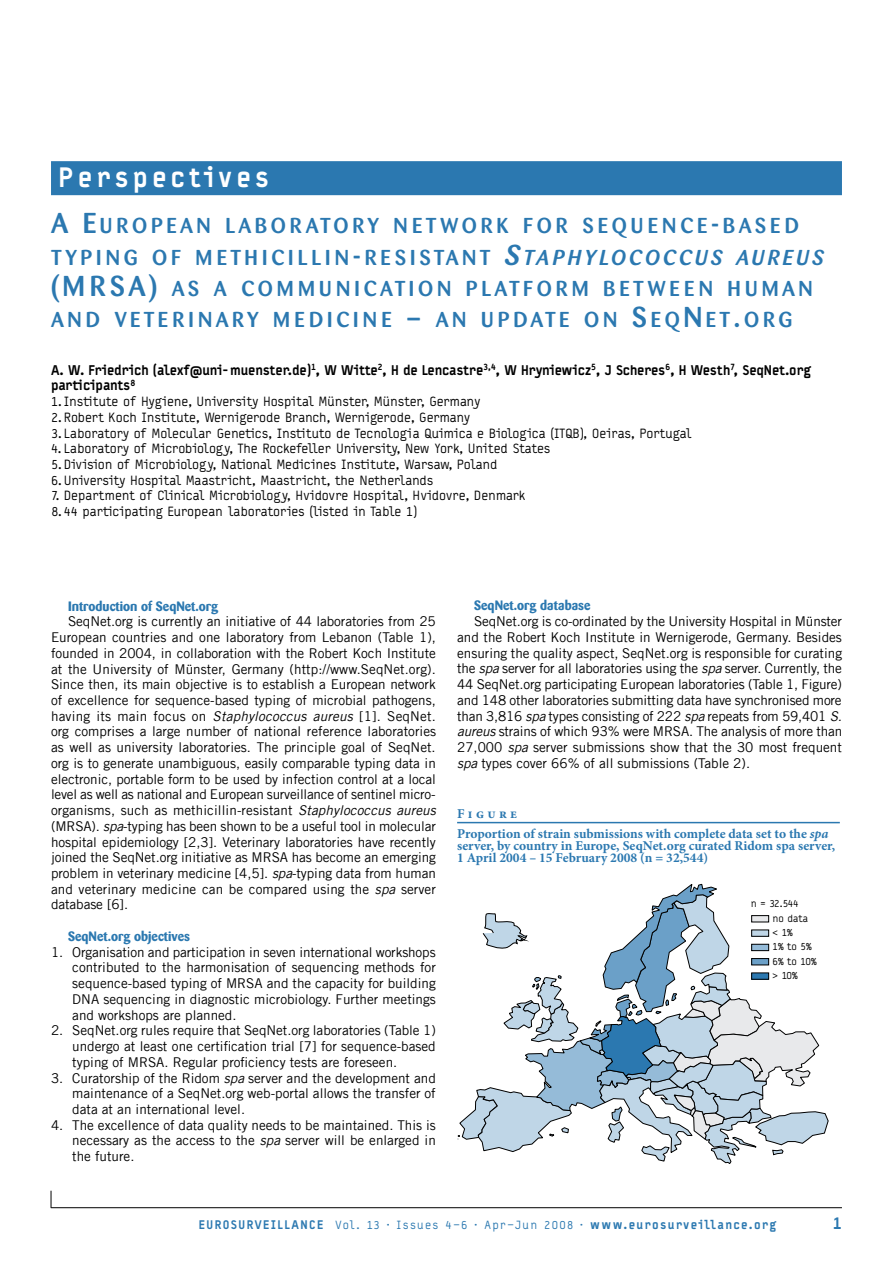
<style>
.page{position:relative;width:893px;height:1263px;background:#fff}
.page>*{position:absolute;margin:0;border:0;box-sizing:border-box;transform-origin:0 0}
.t1{font:500 28.5px "Barmeno";color:#2b78b0}
.t2{font:900 27px "Typestar";letter-spacing:.15em;color:#fff}
.t3{font:500 21.3px/31.5px "Barmeno";letter-spacing:.18em;color:#2b78b0}
.t4{font:900 16.5px "Typestar";color:#2b78b0}
.t5{font:13.5px/15.8px "Trade Gothic LT";color:#000;text-align:justify}
.t6{font:13.5px "Typestar";letter-spacing:-.01em;color:#000}
.t7{font:700 13.5px/20.5px "Minion Pro";color:#2b78b0}
.t8{font:900 13.5px/15.8px "Typestar";letter-spacing:-.01em;color:#000}
.t9{font:700 13.5px "Barmeno";color:#2b78b0}
.t10{font:900 12px "Typestar";letter-spacing:.115em;color:#2b78b0}
.t11{font:10.5px/14.4px "Typestar";letter-spacing:-.02em;color:#000}
.s1{font-size:28.5px}
.s2{font-style:italic;font-size:28.5px}
.s3{font-style:italic}
.s4{font-weight:400}
</style>
<div class="page">
<hr style="left:51px;top:1207px;width:791px;height:1px;background:#000">
<svg style="left:51px;top:1191px;width:1px;height:17px"></svg>
<div style="left:51px;top:161px;width:791px;height:34px;background:#2b78b0"></div>
<hr style="left:457px;top:822px;width:383px;height:1px;background:#2b78b0">
<svg style="left:457px;top:883px;width:372px;height:281px"></svg>
<div style="left:752px;top:915px;width:17px;height:7px;background:#e8e9eb"></div>
<div style="left:751px;top:915px;width:18px;height:7px;border:1px solid #000"></div>
<div style="left:752px;top:930px;width:17px;height:6px;background:#bfd6e7"></div>
<div style="left:751px;top:929px;width:18px;height:8px;border:1px solid #000"></div>
<div style="left:752px;top:944px;width:17px;height:7px;background:#95bbd8"></div>
<div style="left:751px;top:944px;width:18px;height:7px;border:1px solid #000"></div>
<div style="left:752px;top:958px;width:17px;height:7px;background:#6ba0c8"></div>
<div style="left:751px;top:958px;width:18px;height:7px;border:1px solid #000"></div>
<div style="left:752px;top:973px;width:17px;height:6px;background:#2b78b0"></div>
<div style="left:751px;top:972px;width:18px;height:8px;border:1px solid #000"></div>
<h2 class="t2" style="left:58px;top:160px;width:212px">Perspectives</h2>
<h3 class="t3" style="left:51px;top:210px;width:775px"><span class="s1">A E</span>UROPEAN LABORATORY NETWORK FOR SEQUENCE<span class="s1">-</span>BASED<br>TYPING OF METHICILLIN<span class="s1">-</span>RESISTANT <span class="s2">S</span><span class="s3">TAPHYLOCOCCUS AUREUS</span></h3>
<h1 class="t1" style="left:51px;top:269px;width:33px">(MRS</h1>
<h3 class="t3" style="left:51px;top:273px;width:763px;text-indent:78px"><span class="s1">A)</span> AS A COMMUNICATION PLATFORM BETWEE N HUMAN<br>AND VETERINARY MEDICINE <span class="s1">–</span> AN UPDATE ON <span class="s1">S</span>EQ<span class="s1">N</span>ET<span class="s1">.</span>ORG</h3>
<p class="t8" style="left:51px;top:362px;width:762px">A. W. Friedrich (alexf@uni-muenster.de)<sup>1</sup>, W Witte<sup>2</sup>, H de Lencastre<sup>3,4</sup>, W Hryniewicz<sup>5</sup>, J Scheres<sup>6</sup>, H Westh<sup>7</sup>, SeqNet.org participants<sup>8</sup></p>
<p class="t6" style="left:51px;top:394px;width:431px">1. Institute of Hygiene, University Hospital Münster, Münster, Germany</p>
<p class="t6" style="left:51px;top:410px;width:421px">2. Robert Koch Institute, Wernigerode Branch, Wernigerode, Germany</p>
<p class="t6" style="left:51px;top:425px;width:642px">3. Laboratory of Molecular Genetics, Instituto de Tecnologia Quimica e Biologica (ITQB), Oeiras, Portugal</p>
<p class="t6" style="left:51px;top:441px;width:501px">4. Laboratory of Microbiology, The Rockefeller University, New York, United States</p>
<p class="t6" style="left:51px;top:457px;width:448px">5. Division of Microbiology, National Medicines Institute, Warsaw, Poland</p>
<p class="t6" style="left:51px;top:473px;width:384px">6. University Hospital Maastricht, Maastricht, the Netherlands</p>
<p class="t6" style="left:51px;top:488px;width:476px">7. Department of Clinical Microbiology, Hvidovre Hospital, Hvidovre, Denmark</p>
<p class="t6" style="left:51px;top:504px;width:367px">8. 44 participating European laboratories (listed in Table 1)</p>
<p class="t9" style="left:68px;top:598px;width:152px">Introduction of SeqNet.org</p>
<p class="t5" style="left:51px;top:613px;width:387px;text-indent:17px">SeqNet.org is currently an initiative of 44 laboratories from 25<br>European countries and one laboratory from Lebanon (Table 1), founded in 2004, in collaboration with the Robert Koch Institute at the University of Münster, Germany (http://www.SeqNet.org).<br>Since then, its main objective is to establish a European network of excellence for sequence-based typing of microbial pathogens, having its main focus on <span class="s3">Staphylococcus aureus</span> [1]. SeqNet. org comprises a large number of national reference laboratories as well as university laboratories. The principle goal of SeqNet. org is to generate unambiguous, easily comparable typing data in electronic, portable form to be used by infection control at a local level as well as national and European surveillance of sentinel micro&shy;organisms, such as methicillin-resistant <span class="s3">Staphylococcus aureus </span>(MRSA). <span class="s3">spa</span>-typing has been shown to be a useful tool in molecular hospital epidemiology [2,3]. Veterinary laboratories have recently joined the SeqNet.org initiative as MRSA has become an emerging problem in veterinary medicine [4,5]. <span class="s3">spa</span>-typing data from human and veterinary medicine can be compared using the <span class="s3">spa</span> server database [6].</p>
<p class="t9" style="left:68px;top:928px;width:124px">SeqNet.org objectives</p>
<p class="t5" style="left:72px;top:944px;width:365px;text-indent:-21px">1. Organisation and participation in seven international workshops contributed to the harmonisation of sequencing methods for sequence-based typing of MRSA and the capacity for building DNA sequencing in diagnostic microbiology. Further meetings and workshops are planned.</p>
<p class="t5" style="left:72px;top:1022px;width:365px;text-indent:-21px">2. SeqNet.org rules require that SeqNet.org laboratories (Table 1) undergo at least one certification trial [7] for sequence-based typing of MRSA. Regular proficiency tests are foreseen.</p>
<p class="t5" style="left:72px;top:1070px;width:365px;text-indent:-21px">3. Curatorship of the Ridom <span class="s3">spa</span> server and the development and maintenance of a SeqNet.org web-portal allows the transfer of data at an international level.</p>
<p class="t5" style="left:72px;top:1117px;width:365px;text-indent:-21px">4. The excellence of data quality needs to be maintained. This is necessary as the access to the <span class="s3">spa</span> server will be enlarged in the future.</p>
<p class="t9" style="left:474px;top:598px;width:118px">SeqNet.org database</p>
<p class="t5" style="left:457px;top:613px;width:387px;text-indent:17px">SeqNet.org is co-ordinated by the University Hospital in Münster and the Robert Koch Institute in Wernigerode, Germany. Besides ensuring the quality aspect, SeqNet.org is responsible for curating the <span class="s3">spa</span> server for all laboratories using the <span class="s3">spa</span> server. Currently, the 44 SeqNet.org participating European laboratories (Table 1, Figure) and 148 other laboratories submitting data have synchronised more than 3,816 <span class="s3">spa</span> types consisting of 222 <span class="s3">spa</span> repeats from 59,401 <span class="s3">S. aureus</span> strains of which 93% were MRSA. The analysis of more than 27,000 <span class="s3">spa</span> server submissions show that the 30 most frequent <span class="s3">spa</span> types cover 66% of all submissions (Table 2).</p>
<p class="t7" style="left:457px;top:803px;width:373px">Figure<br>Proportion of strain submissions with complete data set to the <span class="s3">spa</span></p>
<p class="t7" style="left:457px;top:840px;width:380px;line-height:12px">server, by country in Europe, SeqNet.org curated Ridom spa server,<br>1 April 2004 – 15 February 2008 (n = 32,544)</p>
<p class="t11" style="left:751px;top:897px;width:50px">n = 32.544</p>
<p class="t11" style="left:773px;top:911px;width:46px">no data<br>&lt; 1%<br>1% to 5%<br>6% to 10% &gt; 10%</p>
<p class="t10" style="left:199px;top:1217px;width:579px">EUROSURVEILLANCE <span class="s4">Vol. 13 · Issues 4–6 · Apr–Jun 2008 ·</span> www.eurosurveillance.org</p>
<p class="t4" style="left:833px;top:1213px;width:11px">1</p>
</div>
